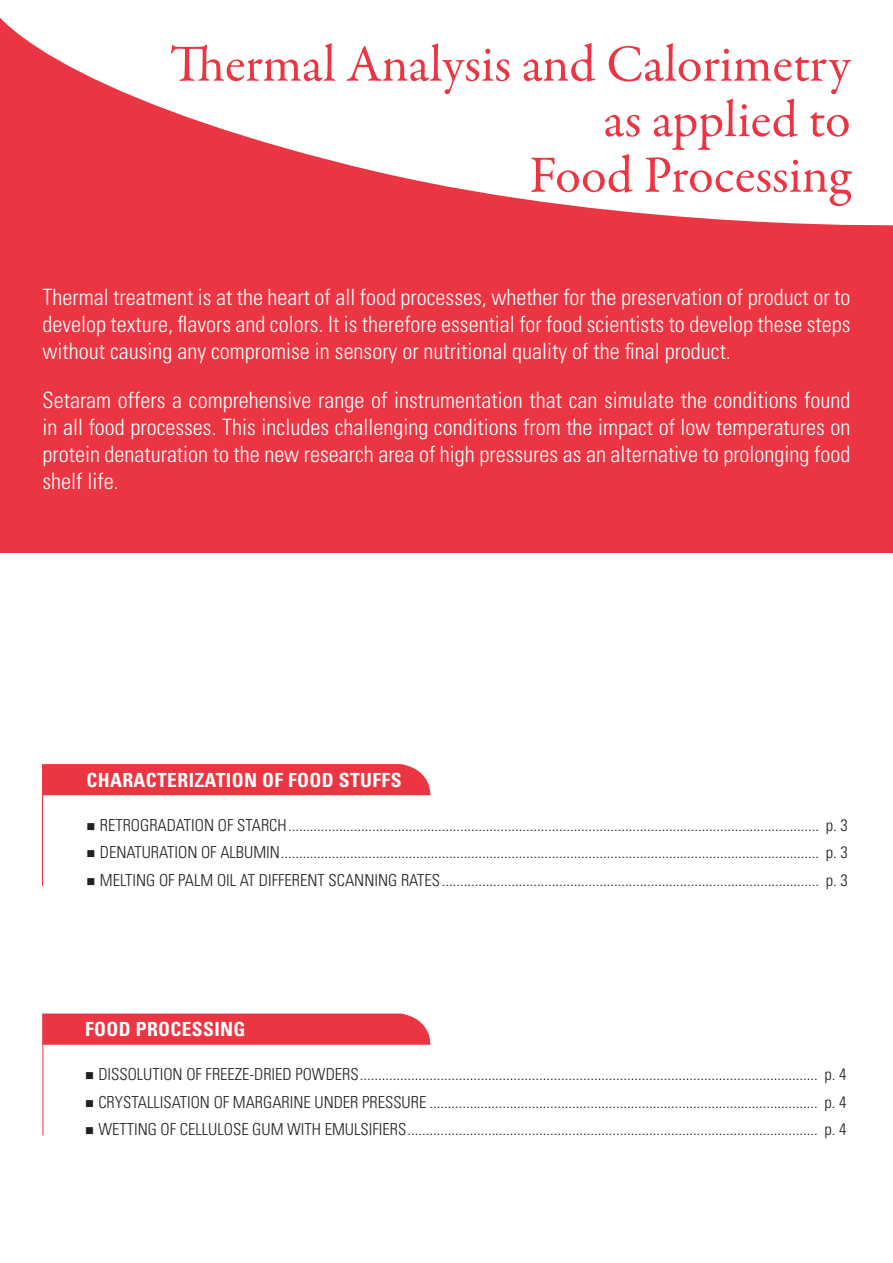
<style>
.page{position:relative;width:893px;height:1263px;background:#fff}
.page>*{position:absolute;margin:0;border:0;box-sizing:border-box;transform-origin:0 0}
.t1{font:52.5px/55.5px "Garamond Premr Pro";color:#ec3542;text-align:right}
.t2{font:300 condensed 22.5px/27px "Univers LT Std";color:#fff;text-align:justify}
.t3{font:700 condensed 19.5px "Univers LT Std";letter-spacing:.02em;color:#fff}
.t4{font:300 condensed 16.5px "Univers LT Std";color:#231f20}
</style>
<div class="page">
<div style="left:0;top:0;width:893px;height:552px;background:#ec3542"></div>
<svg style="left:0;top:0;width:893px;height:226px;fill:#fff"></svg>
<svg style="left:44px;top:1013px;width:387px;height:32px;background:#ec3d49"></svg>
<hr style="left:43px;top:1013px;width:1px;height:122px;background:#ec3542">
<div style="left:43px;top:764px;width:388px;height:31px;background:#ec3542"></div>
<hr style="left:42px;top:764px;width:1px;height:122px;background:#ec3542">
<p class="t1" style="left:170px;top:38px;width:682px">Thermal Analysis and Calorimetry</p>
<p class="t1" style="left:529px;top:93px;width:323px">as applied to<br>Food Processing</p>
<p class="t2" style="left:43px;top:284px;width:809px">Thermal treatment is at the heart of all food processes, whether for the preservation of product or to develop texture, flavors and colors. It is therefore essential for food scientists to develop these steps without causing any compromise in sensory or nutritional quality of the final product.</p>
<p class="t2" style="left:43px;top:386px;width:809px">Setaram offers a comprehensive range of instrumentation that can simulate the conditions found in all food processes. This includes challenging conditions from the impact of low temperatures on protein denaturation to the new research area of high pressures as an alternative to prolonging food shelf life.</p>
<p class="t3" style="left:87px;top:768px;width:316px">CHARACTERIZATION OF FOOD STUFFS</p>
<p class="t4" style="left:87px;top:815px;width:763px">■ RETROGRADATION OF STARCH................................................................................................................................................. p. 3</p>
<p class="t4" style="left:87px;top:842px;width:763px">■ DENATURATION OF ALBUMIN................................................................................................................................................... p. 3</p>
<p class="t4" style="left:87px;top:870px;width:763px">■ MELTING OF PALM OIL AT DIFFERENT SCANNING RATES....................................................................................................... p. 3</p>
<p class="t3" style="left:85px;top:1017px;width:162px">FOOD PROCESSING</p>
<p class="t4" style="left:85px;top:1064px;width:763px">■ DISSOLUTION OF FREEZE-DRIED POWDERS............................................................................................................................. p. 4</p>
<p class="t4" style="left:85px;top:1092px;width:763px">■ CRYSTALLISATION OF MARGARINE UNDER PRESSURE .......................................................................................................... p. 4</p>
<p class="t4" style="left:85px;top:1120px;width:763px">■ WETTING OF CELLULOSE GUM WITH EMULSIFIERS................................................................................................................ p. 4</p>
</div>
